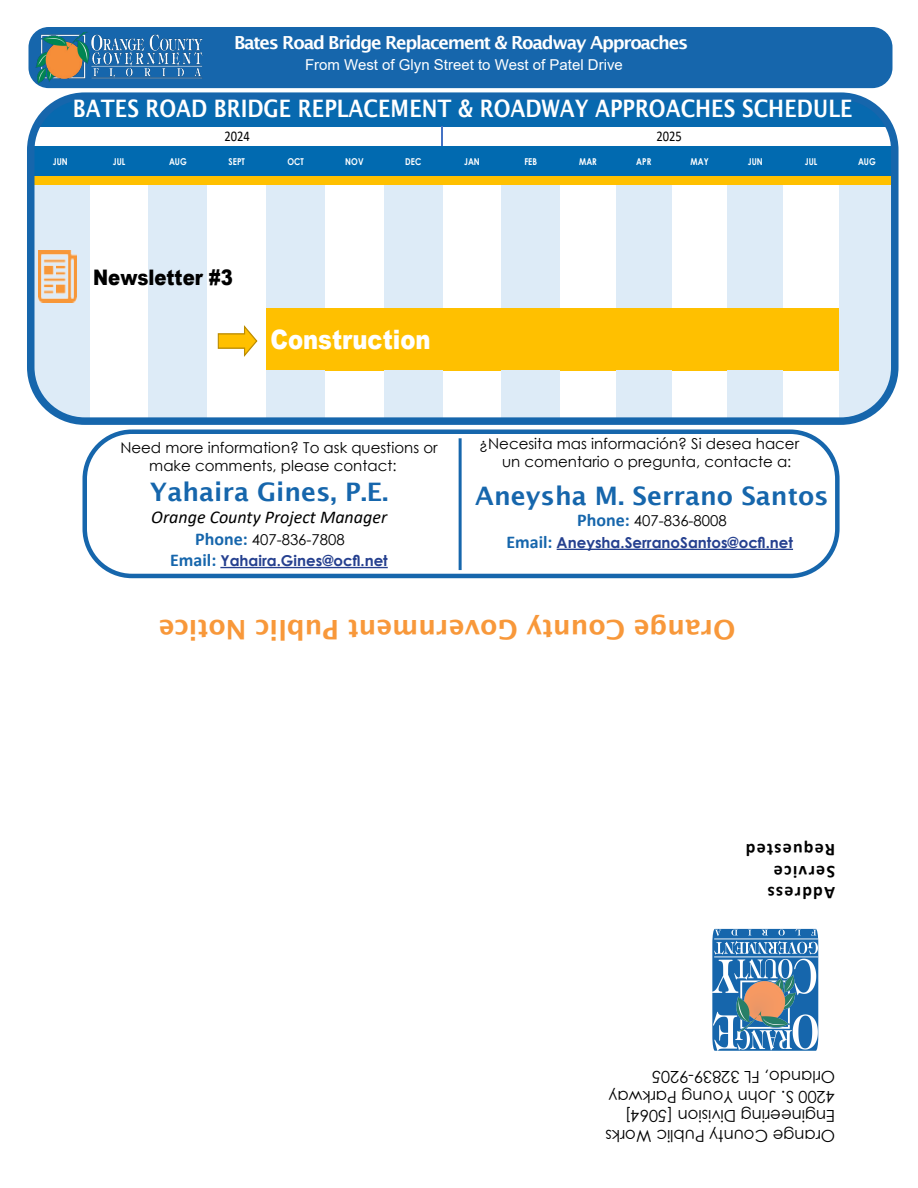
<style>
.page{position:relative;width:918px;height:1188px;background:#fff}
.page>*{position:absolute;margin:0;border:0;box-sizing:border-box;transform-origin:0 0}
.t1{font:600 27px "Lucida Sans";color:#f8983a}
.t2{font:900 26.7px "Arial";color:#fff;scale:.85 1}
.t3{font:600 25.5px "Lucida Sans";color:#1666ac}
.t4{font:600 24.15px "Lucida Sans";color:#fff;scale:.85 1}
.t5{font:900 21.45px "Arial";color:#000;scale:.85 1}
.t6{font:600 18px "Lucida Sans";letter-spacing:-.07em;color:#fff}
.t7{font:italic 18px "Calibri";color:#000}
.t8{font:700 18px/21.6px "Calibri";letter-spacing:.07em;color:#000}
.t9{font:16.5px/19.8px "Century Gothic";color:#000}
.t10{font:15px/18px "Century Gothic";color:#000}
.t11{font:700 15px/21.6px "Century Gothic";color:#25408f}
.t12{font:15px "Arial";color:#fff}
.t13{font:14.85px "Calibri";color:#000;scale:.85 1}
.t14{font:700 9.45px "Century Gothic";color:#fff;scale:.85 1}
.s1{font-family:"Calibri";font-size:18px;color:#1666ac}
.s2{font-weight:400;color:#000}
</style>
<div class="page">
<div style="left:28px;top:27px;width:864px;height:61px;background:#1666ac;border-radius:20px"></div>
<img style="left:28px;top:31px;width:175px;height:54px">
<div style="left:82px;top:429px;width:758px;height:149px;border:4px solid #1666ac;border-radius:47px"></div>
<hr style="left:459px;top:438px;width:3px;height:132px;background:#1666ac">
<div style="left:31px;top:96px;width:864px;height:31px;background:#0769af"></div>
<div style="left:31px;top:146px;width:864px;height:31px;background:#016ab0"></div>
<div style="left:31px;top:177px;width:864px;height:7px;background:#ffc000"></div>
<div style="left:31px;top:184px;width:59px;height:63px;background:#ddebf7"></div>
<div style="left:148px;top:184px;width:59px;height:63px;background:#ddebf7"></div>
<div style="left:266px;top:184px;width:59px;height:63px;background:#ddebf7"></div>
<div style="left:384px;top:184px;width:59px;height:63px;background:#ddebf7"></div>
<div style="left:501px;top:184px;width:59px;height:63px;background:#ddebf7"></div>
<div style="left:616px;top:184px;width:56px;height:63px;background:#ddebf7"></div>
<div style="left:727px;top:184px;width:56px;height:63px;background:#ddebf7"></div>
<div style="left:839px;top:184px;width:56px;height:63px;background:#ddebf7"></div>
<div style="left:31px;top:246px;width:59px;height:63px;background:#ddebf7"></div>
<div style="left:148px;top:246px;width:59px;height:63px;background:#ddebf7"></div>
<div style="left:266px;top:246px;width:59px;height:63px;background:#ddebf7"></div>
<div style="left:384px;top:246px;width:59px;height:63px;background:#ddebf7"></div>
<div style="left:501px;top:246px;width:59px;height:63px;background:#ddebf7"></div>
<div style="left:616px;top:246px;width:56px;height:63px;background:#ddebf7"></div>
<div style="left:727px;top:246px;width:56px;height:63px;background:#ddebf7"></div>
<div style="left:839px;top:246px;width:56px;height:63px;background:#ddebf7"></div>
<div style="left:31px;top:309px;width:59px;height:62px;background:#ddebf7"></div>
<div style="left:148px;top:309px;width:59px;height:62px;background:#ddebf7"></div>
<div style="left:266px;top:309px;width:406px;height:62px;background:#ffc000"></div>
<div style="left:672px;top:309px;width:167px;height:62px;background:#ffc000"></div>
<div style="left:839px;top:309px;width:56px;height:62px;background:#ddebf7"></div>
<svg style="left:36px;top:371px;width:54px;height:45px;background:#c7dcee"></svg>
<div style="left:148px;top:371px;width:59px;height:50px;background:#ddebf7"></div>
<div style="left:266px;top:371px;width:59px;height:50px;background:#ddebf7"></div>
<div style="left:384px;top:371px;width:59px;height:50px;background:#ddebf7"></div>
<div style="left:501px;top:371px;width:59px;height:50px;background:#ddebf7"></div>
<div style="left:616px;top:371px;width:56px;height:50px;background:#ddebf7"></div>
<div style="left:727px;top:371px;width:56px;height:50px;background:#ddebf7"></div>
<svg style="left:839px;top:371px;width:51px;height:45px;background:#c5dbed"></svg>
<svg style="left:442px;top:127px;width:1px;height:19px"></svg>
<hr style="left:31px;top:184px;width:864px;height:1px;background:#ffc000">
<img style="left:38px;top:251px;width:38px;height:52px">
<svg style="left:217px;top:325px;width:41px;height:32px"></svg>
<div style="left:27px;top:92px;width:872px;height:333px;border:8px solid #1666ac;border-radius:54px"></div>
<hr style="left:220px;top:567px;width:168px;height:1px;background:#25408f">
<hr style="left:557px;top:549px;width:236px;height:1px;background:#25408f">
<img style="left:713px;top:929px;width:105px;height:122px">
<h2 class="t6" style="left:234px;top:32px;width:456px">Bates Road Bridge Replacement &amp; Roadway Approaches</h2>
<h2 class="t12" style="left:305px;top:54px;width:319px">From West of Glyn Street to West of Patel Drive</h2>
<h3 class="t4" style="left:73px;top:95px;width:919px">BATES ROAD BRIDGE REPLACEMENT &amp; ROADWAY APPROACHES SCHEDULE</h3>
<p class="t13" style="left:224px;top:126px;width:31px">2024</p>
<p class="t13" style="left:656px;top:126px;width:31px">2025</p>
<p class="t14" style="left:53px;top:155px;width:19px">JUN</p>
<p class="t14" style="left:113px;top:155px;width:16px">JUL</p>
<p class="t14" style="left:169px;top:155px;width:22px">AUG</p>
<p class="t14" style="left:229px;top:155px;width:21px">SEPT</p>
<p class="t14" style="left:287px;top:155px;width:21px">OCT</p>
<p class="t14" style="left:345px;top:155px;width:23px">NOV</p>
<p class="t14" style="left:405px;top:155px;width:20px">DEC</p>
<p class="t14" style="left:464px;top:155px;width:20px">JAN</p>
<p class="t14" style="left:524px;top:155px;width:16px">FEB</p>
<p class="t14" style="left:579px;top:155px;width:22px">MAR</p>
<p class="t14" style="left:636px;top:155px;width:19px">APR</p>
<p class="t14" style="left:691px;top:155px;width:23px">MAY</p>
<p class="t14" style="left:748px;top:155px;width:19px">JUN</p>
<p class="t14" style="left:805px;top:155px;width:16px">JUL</p>
<p class="t14" style="left:858px;top:155px;width:22px">AUG</p>
<p class="t5" style="left:93px;top:262px;width:166px">Newsletter #3</p>
<p class="t2" style="left:270px;top:320px;width:190px">Construction</p>
<p class="t10" style="left:149px;top:438px;width:290px;text-indent:-29px">Need more information? To ask questions or make comments, please contact:</p>
<p class="t3" style="left:150px;top:478px;width:240px">Yahaira Gines, P.E.</p>
<p class="t7" style="left:151px;top:505px;width:237px">Orange County Project Manager</p>
<p class="t11" style="left:170px;top:528px;width:219px;text-indent:25px"><span class="s1">Phone:</span> <span class="s2">407-836-7808<br></span><span class="s1">Email:</span> Yahaira.Gines@ocfl.net</p>
<p class="t10" style="left:502px;top:435px;width:299px;text-indent:-23px">¿Necesita mas información? Si desea hacer un comentario o pregunta, contacte a:</p>
<p class="t3" style="left:475px;top:481px;width:355px">Aneysha M. Serrano Santos</p>
<p class="t11" style="left:506px;top:509px;width:288px;text-align:center"><span class="s1">Phone:</span> <span class="s2">407-836-8008<br></span><span class="s1">Email:</span> Aneysha.SerranoSantos@ocfl.net</p>
<p class="t1" style="left:735px;top:645px;width:578px;rotate:-180deg">Orange County Government Public Notice</p>
<p class="t8" style="left:835px;top:904px;width:91px;rotate:-180deg">Address<br>Service<br>Requested</p>
<p class="t9" style="left:835px;top:1146px;width:231px;rotate:-180deg">Orange County Public Works<br>Engineering Division [5064]<br>4200 S. John Young Parkway<br>Orlando, FL 32839-9205</p>
</div>
